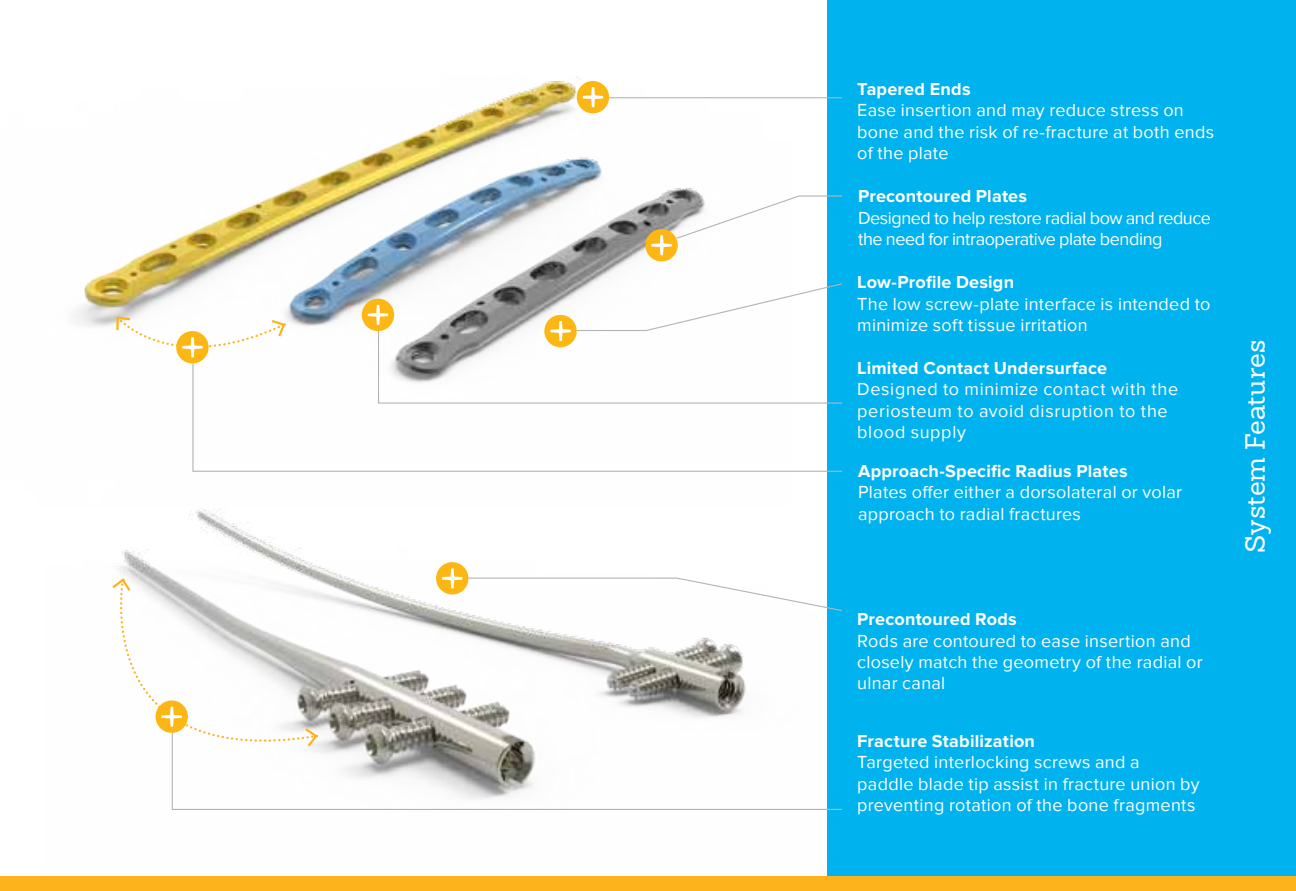
<style>
.page{position:relative;width:1296px;height:891px;background:#fff}
.page>*{position:absolute;margin:0;border:0;box-sizing:border-box;transform-origin:0 0}
.t1{font:27px "Sanchez Slab";letter-spacing:.005em;color:#fff}
.t2{font:18px/21.4px "Proxima Nova";letter-spacing:.015em;color:#fff}
.t3{font:700 18px "Proxima Nova";letter-spacing:.01em;color:#fff}
.t4{font:18px/21.4px "Proxima Nova";letter-spacing:.035em;color:#fff}
.t5{font:18px/21.4px "Proxima Nova";letter-spacing:-.025em;color:#fff}
</style>
<div class="page">
<div style="left:827px;top:0;width:469px;height:891px;background:#00b3ef"></div>
<hr style="left:609px;top:97px;width:233px;height:1px;background:#b2b5b6">
<img style="left:75px;top:77px;width:716px;height:251px">
<img style="left:117px;top:508px;width:629px;height:224px">
<div style="left:436px;top:562px;width:32px;height:33px;background:#fdb714;border-radius:50%"></div>
<svg style="left:192px;top:370px;width:650px;height:102px"></svg>
<svg style="left:171px;top:732px;width:672px;height:78px"></svg>
<svg style="left:442px;top:568px;width:400px;height:44px"></svg>
<div style="left:362px;top:299px;width:32px;height:32px;background:#fdb714;border-radius:50%"></div>
<div style="left:645px;top:229px;width:33px;height:32px;background:#fdb714;border-radius:50%"></div>
<svg style="left:651px;top:195px;width:191px;height:60px"></svg>
<div style="left:577px;top:81px;width:32px;height:32px;background:#fdb714;border-radius:50%"></div>
<svg style="left:583px;top:87px;width:20px;height:20px"></svg>
<svg style="left:368px;top:282px;width:474px;height:122px"></svg>
<svg style="left:115px;top:315px;width:172px;height:55px"></svg>
<svg style="left:112px;top:577px;width:207px;height:191px"></svg>
<div style="left:0;top:876px;width:1296px;height:15px;background:#fcb31c"></div>
<p class="t3" style="left:857px;top:79px;width:115px">Tapered Ends</p>
<p class="t2" style="left:857px;top:100px;width:358px">Ease insertion and may reduce stress on bone and the risk of re-fracture at both ends of the plate</p>
<p class="t3" style="left:858px;top:186px;width:170px">Precontoured Plates</p>
<p class="t5" style="left:858px;top:207px;width:354px">Designed to help restore radial bow and reduce the need for intraoperative plate bending</p>
<p class="t3" style="left:857px;top:272px;width:158px">Low-Profile Design</p>
<p class="t2" style="left:857px;top:293px;width:355px">The low screw-plate interface is intended to minimize soft tissue irritation</p>
<p class="t3" style="left:857px;top:357px;width:251px">Limited Contact Undersurface</p>
<p class="t4" style="left:857px;top:379px;width:322px">Designed to minimize contact with the periosteum to avoid disruption to the blood supply</p>
<p class="t3" style="left:858px;top:461px;width:271px">Approach-Specific Radius Plates</p>
<p class="t2" style="left:858px;top:482px;width:326px">Plates offer either a dorsolateral or volar approach to radial fractures</p>
<p class="t3" style="left:857px;top:609px;width:161px">Precontoured Rods</p>
<p class="t2" style="left:857px;top:630px;width:347px">Rods are contoured to ease insertion and closely match the geometry of the radial or ulnar canal</p>
<p class="t3" style="left:857px;top:731px;width:179px">Fracture Stabilization</p>
<p class="t2" style="left:857px;top:752px;width:344px">Targeted interlocking screws and a paddle blade tip assist in fracture union by preventing rotation of the bone fragments</p>
<h1 class="t1" style="left:1238px;top:553px;width:215px;rotate:-90deg">System Features</h1>
</div>
